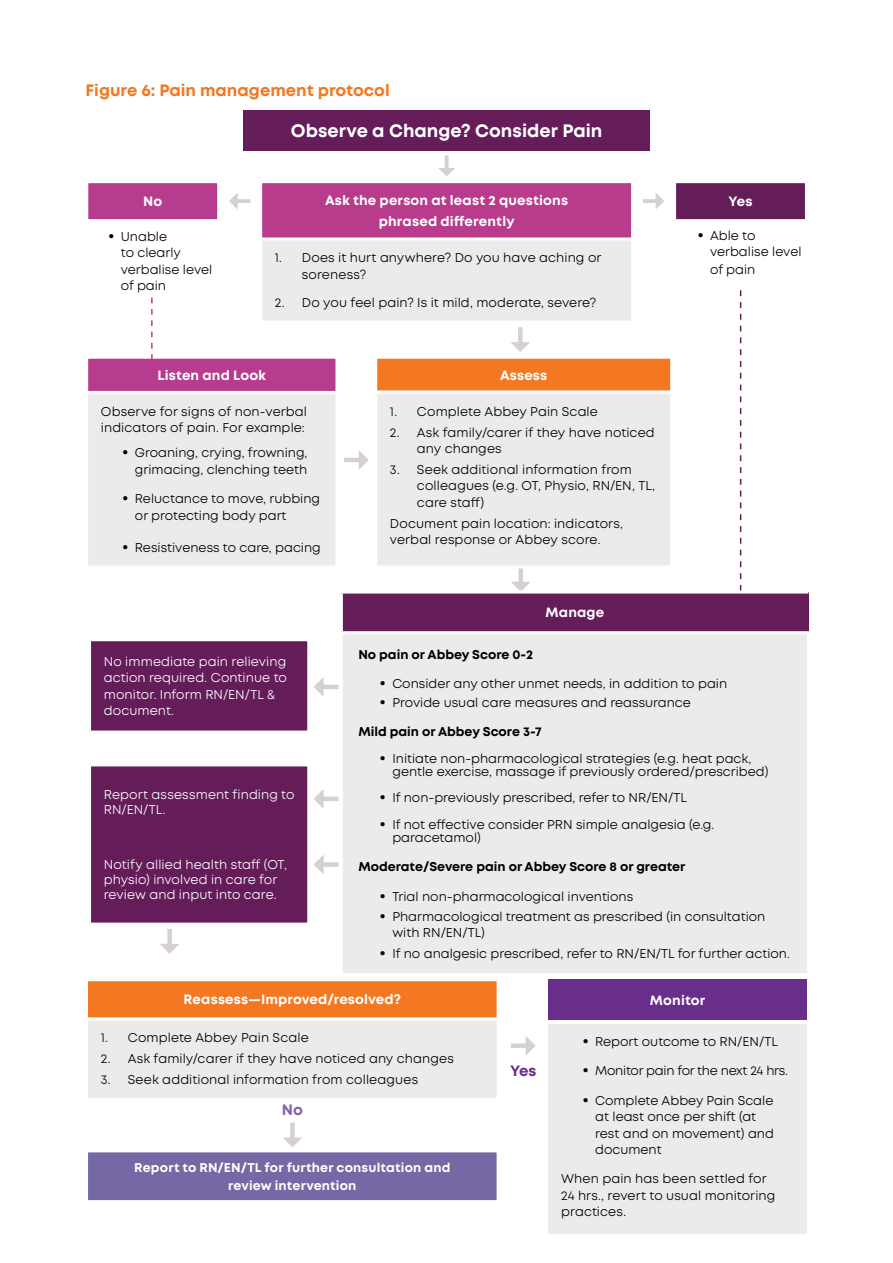
<style>
.page{position:relative;width:893px;height:1263px;background:#fff}
.page>*{position:absolute;margin:0;border:0;box-sizing:border-box;transform-origin:0 0}
.t1{font:700 18px "Mont";color:#fff}
.t2{font:700 16.5px "Mont";color:#f47721}
.t3{font:700 15px "Mont";color:#692d8b}
.t4{font:700 15px "Mont";color:#8162aa}
.t5{font:700 13.5px "Mont";letter-spacing:.01em;color:#fff}
.t6{font:12.75px/16.5px "Mont";color:#000}
.t7{font:12.75px/16.5px "Mont";letter-spacing:.005em;color:#fff}
.t8{font:700 12.75px "Mont";color:#000}
.t9{font:700 12.75px/18.6px "Mont";letter-spacing:.015em;color:#fff;text-align:center}
.t10{font:12.75px "Mont";letter-spacing:-.02em;color:#000}
.s1{font-weight:700;font-size:16.5px}
.s2{color:#651d5a}
</style>
<div class="page">
<div style="left:243px;top:111px;width:407px;height:40px;background:#651d5a"></div>
<div style="left:87px;top:182px;width:132px;height:39px;background:#b83c8d"></div>
<div style="left:85px;top:180px;width:135px;height:42px;border:3px solid #fff"></div>
<div style="left:87px;top:1151px;width:411px;height:50px;background:#7568a4"></div>
<div style="left:85px;top:1149px;width:415px;height:54px;border:3px solid #fff"></div>
<div style="left:675px;top:182px;width:131px;height:39px;background:#651d5a"></div>
<div style="left:673px;top:180px;width:135px;height:42px;border:3px solid #fff"></div>
<svg style="left:445px;top:155px;width:4px;height:13px"></svg>
<svg style="left:438px;top:168px;width:17px;height:9px"></svg>
<hr style="left:237px;top:199px;width:13px;height:4px;background:#d6d1cf">
<svg style="left:229px;top:193px;width:9px;height:16px"></svg>
<hr style="left:643px;top:199px;width:14px;height:4px;background:#d6d1cf">
<svg style="left:656px;top:193px;width:8px;height:16px"></svg>
<hr style="left:344px;top:458px;width:16px;height:4px;background:#d6d1cf">
<svg style="left:359px;top:450px;width:10px;height:20px"></svg>
<div style="left:518px;top:567px;width:5px;height:16px;background:#d6d1cf"></div>
<svg style="left:511px;top:582px;width:19px;height:8px"></svg>
<div style="left:518px;top:327px;width:5px;height:16px;background:#d6d1cf"></div>
<svg style="left:510px;top:342px;width:20px;height:10px"></svg>
<div style="left:322px;top:862px;width:16px;height:5px;background:#d6d1cf"></div>
<svg style="left:314px;top:855px;width:10px;height:19px"></svg>
<div style="left:322px;top:796px;width:16px;height:5px;background:#d6d1cf"></div>
<svg style="left:314px;top:789px;width:10px;height:20px"></svg>
<hr style="left:322px;top:685px;width:16px;height:4px;background:#d6d1cf">
<svg style="left:314px;top:677px;width:10px;height:20px"></svg>
<div style="left:167px;top:929px;width:5px;height:16px;background:#d6d1cf"></div>
<svg style="left:160px;top:944px;width:19px;height:10px"></svg>
<div style="left:290px;top:1122px;width:5px;height:16px;background:#d6d1cf"></div>
<svg style="left:283px;top:1137px;width:19px;height:10px"></svg>
<div style="left:511px;top:1043px;width:16px;height:5px;background:#d6d1cf"></div>
<svg style="left:526px;top:1036px;width:10px;height:19px"></svg>
<div style="left:261px;top:182px;width:372px;height:58px;background:#b83b8c"></div>
<div style="left:259px;top:180px;width:375px;height:61px;border:3px solid #fff"></div>
<div style="left:261px;top:239px;width:372px;height:83px;background:#edeaea"></div>
<div style="left:259px;top:237px;width:375px;height:87px;border:3px solid #fff"></div>
<div style="left:87px;top:357px;width:250px;height:35px;background:#b83c8d"></div>
<div style="left:85px;top:356px;width:253px;height:38px;border:3px solid #fff"></div>
<div style="left:87px;top:392px;width:250px;height:175px;background:#edeaea"></div>
<div style="left:85px;top:391px;width:253px;height:177px;border:3px solid #fff"></div>
<div style="left:376px;top:357px;width:296px;height:35px;background:#f47721"></div>
<div style="left:374px;top:356px;width:299px;height:38px;border:3px solid #fff"></div>
<div style="left:376px;top:392px;width:296px;height:175px;background:#edeaea"></div>
<div style="left:374px;top:391px;width:299px;height:177px;border:3px solid #fff"></div>
<div style="left:87px;top:980px;width:411px;height:39px;background:#f47721"></div>
<div style="left:85px;top:978px;width:415px;height:43px;border:3px solid #fff"></div>
<div style="left:87px;top:1019px;width:411px;height:80px;background:#edeaea"></div>
<div style="left:85px;top:1017px;width:415px;height:84px;border:3px solid #fff"></div>
<div style="left:548px;top:980px;width:259px;height:40px;background:#692d8b"></div>
<div style="left:548px;top:1024px;width:259px;height:210px;background:#edeaea"></div>
<svg style="left:151px;top:298px;width:2px;height:62px"></svg>
<svg style="left:740px;top:290px;width:1px;height:300px"></svg>
<div style="left:90px;top:640px;width:219px;height:92px;background:#651d5a"></div>
<div style="left:88px;top:638px;width:222px;height:95px;border:3px solid #fff"></div>
<div style="left:90px;top:765px;width:219px;height:159px;background:#651d5a"></div>
<div style="left:88px;top:763px;width:222px;height:162px;border:3px solid #fff"></div>
<div style="left:341px;top:592px;width:467px;height:41px;background:#651d5a"></div>
<div style="left:341px;top:633px;width:467px;height:341px;background:#edeaea"></div>
<hr style="left:340px;top:590px;width:468px;height:3px;background:#fff">
<hr style="left:340px;top:593px;width:3px;height:38px;background:#fff">
<hr style="left:340px;top:634px;width:3px;height:339px;background:#fff">
<hr style="left:807px;top:634px;width:3px;height:339px;background:#fff">
<hr style="left:340px;top:973px;width:470px;height:3px;background:#fff">
<hr style="left:340px;top:631px;width:470px;height:3px;background:#fff">
<p class="t2" style="left:86px;top:79px;width:306px">Figure 6: Pain management protocol</p>
<h1 class="t1" style="left:291px;top:119px;width:313px">Observe a Change? Consider Pain</h1>
<p class="t5" style="left:325px;top:192px;width:245px">Ask the person at least 2 questions</p>
<p class="t5" style="left:728px;top:193px;width:26px">Yes</p>
<p class="t5" style="left:379px;top:212px;width:137px">phrased differently</p>
<p class="t6" style="left:302px;top:250px;width:301px;text-indent:-27px">1. Does it hurt anywhere? Do you have aching or soreness?</p>
<p class="t6" style="left:275px;top:294px;width:323px">2. Do you feel pain? Is it mild, moderate, severe?</p>
<p class="t5" style="left:143px;top:193px;width:21px">No</p>
<p class="t6" style="left:121px;top:228px;width:93px;text-indent:-13px"><span class="s1">•</span> Unable<br>to clearly verbalise level of pain</p>
<p class="t6" style="left:710px;top:227px;width:93px;text-indent:-13px"><span class="s1">•</span> Able to verbalise level</p>
<p class="t6" style="left:710px;top:262px;width:47px">of pain</p>
<p class="t5" style="left:158px;top:366px;width:110px">Listen and Look</p>
<p class="t6" style="left:101px;top:403px;width:208px">Observe for signs of non-verbal indicators of pain. For example:</p>
<p class="t6" style="left:122px;top:445px;width:187px;text-align:right"><span class="s1">•</span> Groaning, crying, frowning, grimacing, clenching teeth</p>
<p class="t6" style="left:135px;top:491px;width:187px;text-indent:-13px"><span class="s1">•</span> Reluctance to move, rubbing or protecting body part</p>
<p class="t6" style="left:122px;top:539px;width:200px"><span class="s1">•</span> Resistiveness to care, pacing</p>
<p class="t7" style="left:104px;top:653px;width:185px">No immediate pain relieving action required. Continue to monitor. Inform RN/EN/TL &amp; document.<span class="s2">.</span></p>
<p class="t7" style="left:104px;top:787px;width:192px;line-height:15px">Report assessment finding to<br>RN/EN/TL.</p>
<p class="t7" style="left:104px;top:857px;width:185px;line-height:15px">Notify allied health staff (OT, physio) involved in care for review and input into care.</p>
<p class="t5" style="left:500px;top:366px;width:49px">Assess</p>
<p class="t6" style="left:390px;top:403px;width:209px">1. Complete Abbey Pain Scale</p>
<p class="t6" style="left:417px;top:424px;width:239px;text-indent:-27px">2. Ask family/carer if they have noticed any changes</p>
<p class="t6" style="left:417px;top:461px;width:240px;text-indent:-27px">3. Seek additional information from colleagues (e.g. OT, Physio, RN/EN, TL, care staff)</p>
<p class="t6" style="left:390px;top:515px;width:235px">Document pain location: indicators, verbal response or Abbey score.</p>
<p class="t5" style="left:546px;top:604px;width:60px">Manage</p>
<p class="t8" style="left:358px;top:646px;width:176px">No pain or Abbey Score 0-2</p>
<p class="t6" style="left:380px;top:676px;width:349px"><span class="s1">•</span> Consider any other unmet needs, in addition to pain</p>
<p class="t6" style="left:380px;top:694px;width:313px"><span class="s1">•</span> Provide usual care measures and reassurance</p>
<p class="t8" style="left:358px;top:723px;width:185px">Mild pain or Abbey Score 3-7</p>
<p class="t6" style="left:392px;top:751px;width:377px;line-height:13.5px;text-indent:-13px"><span class="s1">•</span> Initiate non-pharmacological strategies (e.g. heat pack, gentle exercise, massage if previously ordered/prescribed)</p>
<p class="t6" style="left:380px;top:790px;width:309px"><span class="s1">•</span> If non-previously prescribed, refer to NR/EN/TL</p>
<p class="t6" style="left:392px;top:817px;width:323px;line-height:13.5px;text-indent:-13px"><span class="s1">•</span> If not effective consider PRN simple analgesia (e.g. paracetamol)</p>
<p class="t8" style="left:358px;top:858px;width:329px">Moderate/Severe pain or Abbey Score 8 or greater</p>
<p class="t6" style="left:380px;top:888px;width:255px"><span class="s1">•</span> Trial non-pharmacological inventions</p>
<p class="t6" style="left:392px;top:908px;width:375px;text-indent:-13px"><span class="s1">•</span> Pharmacological treatment as prescribed (in consultation with RN/EN/TL)</p>
<p class="t6" style="left:380px;top:945px;width:412px"><span class="s1">•</span> If no analgesic prescribed, refer to RN/EN/TL for further action.</p>
<p class="t5" style="left:184px;top:991px;width:219px">Reassess—Improved/resolved?</p>
<p class="t6" style="left:101px;top:1030px;width:209px">1. Complete Abbey Pain Scale</p>
<p class="t6" style="left:101px;top:1051px;width:355px">2. Ask family/carer if they have noticed any changes</p>
<p class="t6" style="left:101px;top:1071px;width:319px">3. Seek additional information from colleagues</p>
<p class="t4" style="left:282px;top:1100px;width:22px">No</p>
<p class="t9" style="left:134px;top:1158px;width:318px">Report to RN/EN/TL for further consultation and review intervention</p>
<p class="t3" style="left:510px;top:1060px;width:28px">Yes</p>
<p class="t5" style="left:650px;top:991px;width:57px">Monitor</p>
<p class="t6" style="left:582px;top:1033px;width:197px"><span class="s1">•</span> Report outcome to RN/EN/TL</p>
<p class="t10" style="left:582px;top:1063px;width:207px"><span class="s1">•</span> Monitor pain for the next 24 hrs.</p>
<p class="t6" style="left:595px;top:1092px;width:180px;text-indent:-13px"><span class="s1">•</span> Complete Abbey Pain Scale at least once per shift (at rest and on movement) and document</p>
<p class="t6" style="left:561px;top:1171px;width:216px">When pain has been settled for<br>24 hrs., revert to usual monitoring practices.</p>
</div>
